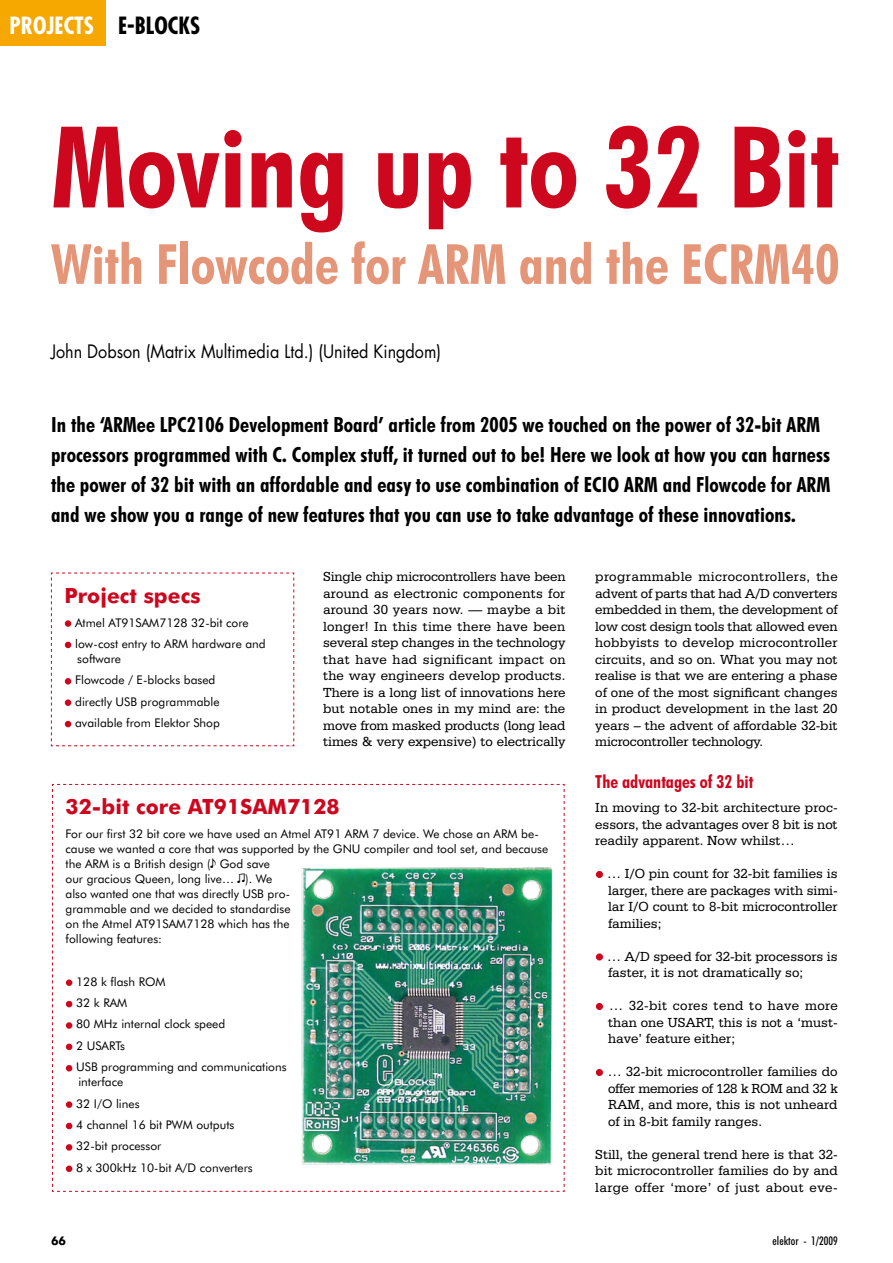
<style>
.page{position:relative;width:893px;height:1263px;background:#fff}
.page>*{position:absolute;margin:0;border:0;box-sizing:border-box;transform-origin:0 0}
.t1{font:700 condensed 113.25px "Futura BT";color:#cc071e}
.t2{font:700 condensed 55.5px "Futura BT";color:#e69678}
.t3{font:700 condensed 23.1px "Futura";color:#fff}
.t4{font:700 condensed 21px/30px "Futura BT";letter-spacing:.005em;color:#000}
.t5{font:700 21px "Futura BT";color:#cc071e}
.t6{font:18px "Futura";color:#000;scale:.9 1}
.t7{font:700 condensed 18px "Futura BT";color:#cc071e}
.t8{font:13.95px/16.5px "Serifa BT";color:#000;text-align:justify}
.t9{font:12px/15px "Futura BT";color:#000}
.t10{font:500 condensed 12px "Futura BT";color:#000}
.t11{font:700 12px "Futura BT";color:#000}
.s1{color:#000}
.s2{font-size:24px;color:#000}
.s3{color:#cc071e}
.s4{font-family:"Musicelements"}
</style>
<div class="page">
<div style="left:0;top:0;width:106px;height:46px;background:#f6a800"></div>
<div style="left:596px;top:871px;width:7px;height:7px;border:3px solid #cc071e;border-radius:50%"></div>
<div style="left:596px;top:953px;width:7px;height:7px;border:3px solid #cc071e;border-radius:50%"></div>
<div style="left:596px;top:1003px;width:7px;height:7px;border:3px solid #cc071e;border-radius:50%"></div>
<div style="left:596px;top:1069px;width:7px;height:7px;border:3px solid #cc071e;border-radius:50%"></div>
<svg style="left:52px;top:784px;width:513px;height:408px"></svg>
<img style="left:291px;top:860px;width:270px;height:312px">
<svg style="left:51px;top:572px;width:244px;height:174px"></svg>
<h3 class="t3" style="left:10px;top:11px;width:192px">PROJECTS <span class="s1">E</span><span class="s2">-</span><span class="s1">BLOCKS</span></h3>
<h1 class="t1" style="left:51px;top:98px;width:790px">Moving up to 32 Bit</h1>
<h2 class="t2" style="left:51px;top:230px;width:790px">With Flowcode for ARM and the ECRM40</h2>
<p class="t6" style="left:51px;top:339px;width:435px">John Dobson (Matrix Multimedia Ltd.) (United Kingdom)</p>
<p class="t4" style="left:51px;top:409px;width:781px">In the ‘ARMee LPC2106 Development Board’ article from 2005 we touched on the power of 32-bit ARM processors programmed with C. Complex stuff, it turned out to be! Here we look at how you can harness the power of 32 bit with an affordable and easy to use combination of ECIO ARM and Flowcode for ARM and we show you a range of new features that you can use to take advantage of these innovations.</p>
<p class="t8" style="left:323px;top:568px;width:244px">Single chip microcontrollers have been around as electronic components for around 30 years now. — maybe a bit longer! In this time there have been several step changes in the technology that have had significant impact on the way engineers develop products.<br>There is a long list of innovations here but notable ones in my mind are: the move from masked products (long lead times &amp; very expensive) to electrically</p>
<p class="t8" style="left:595px;top:568px;width:244px">programmable microcontrollers, the advent of parts that had A/D converters embedded in them, the development of low cost design tools that allowed even hobbyists to develop microcontroller circuits, and so on. What you may not realise is that we are entering a phase of one of the most significant changes in product development in the last 20 years – the advent of affordable 32-bit microcontroller technology.</p>
<p class="t7" style="left:595px;top:771px;width:160px">The advantages of 32 bit</p>
<p class="t8" style="left:595px;top:799px;width:244px">In moving to 32-bit architecture proc&shy;essors, the advantages over 8 bit is not readily apparent. Now whilst…</p>
<p class="t8" style="left:608px;top:865px;width:231px;text-indent:-13px"><span class="s3">•</span> … I/O pin count for 32-bit families is larger, there are packages with simi&shy;lar I/O count to 8-bit microcontroller families;</p>
<p class="t8" style="left:608px;top:947px;width:231px;text-indent:-13px"><span class="s3">•</span> … A/D speed for 32-bit processors is faster, it is not dramatically so;</p>
<p class="t8" style="left:608px;top:997px;width:231px;text-indent:-13px"><span class="s3">•</span> … 32-bit cores tend to have more than one USART, this is not a ‘must&shy;have’ feature either;</p>
<p class="t8" style="left:608px;top:1063px;width:231px;text-indent:-13px"><span class="s3">•</span> … 32-bit microcontroller families do offer memories of 128 k ROM and 32 k RAM, and more, this is not unheard of in 8-bit family ranges.</p>
<p class="t8" style="left:595px;top:1145px;width:244px">Still, the general trend here is that 32- bit microcontroller families do by and large offer ‘more’ of just about eve-</p>
<h3 class="t5" style="left:65px;top:583px;width:138px">Project specs</h3>
<p class="t9" style="left:65px;top:615px;width:186px"><span class="s3">•</span> Atmel AT91SAM7128 32-bit core</p>
<p class="t9" style="left:77px;top:636px;width:190px;text-indent:-13px"><span class="s3">•</span> low-cost entry to ARM hardware and software</p>
<p class="t9" style="left:65px;top:672px;width:152px"><span class="s3">•</span> Flowcode / E-blocks based</p>
<p class="t9" style="left:65px;top:694px;width:156px"><span class="s3">•</span> directly USB programmable</p>
<p class="t9" style="left:65px;top:715px;width:157px"><span class="s3">•</span> available from Elektor Shop</p>
<h3 class="t5" style="left:66px;top:794px;width:276px">32-bit core AT91SAM7128</h3>
<p class="t9" style="left:66px;top:826px;width:484px">For our first 32 bit core we have used an Atmel AT91 ARM 7 device. We chose an ARM be&shy;cause we wanted a core that was supported by the GNU compiler and tool set, and because the ARM is a British design (<span class="s4">s</span> God save<br>our gracious Queen, long live… <span class="s4">r</span>). We<br>also wanted one that was directly USB pro-<br>grammable and we decided to standardise<br>on the Atmel AT91SAM7128 which has the<br>following features:</p>
<p class="t9" style="left:66px;top:974px;width:102px"><span class="s3">•</span> 128 k flash ROM</p>
<p class="t9" style="left:66px;top:995px;width:63px"><span class="s3">•</span> 32 k RAM</p>
<p class="t9" style="left:66px;top:1016px;width:161px"><span class="s3">•</span> 80 MHz internal clock speed</p>
<p class="t9" style="left:66px;top:1038px;width:61px"><span class="s3">•</span> 2 USARTs</p>
<p class="t9" style="left:78px;top:1059px;width:210px;text-indent:-13px"><span class="s3">•</span> USB programming and communications interface</p>
<p class="t9" style="left:66px;top:1096px;width:75px"><span class="s3">•</span> 32 I/O lines</p>
<p class="t9" style="left:66px;top:1117px;width:170px"><span class="s3">•</span> 4 channel 16 bit PWM outputs</p>
<p class="t9" style="left:66px;top:1138px;width:97px"><span class="s3">•</span> 32-bit processor</p>
<p class="t9" style="left:66px;top:1160px;width:189px"><span class="s3">•</span> 8 x 300kHz 10-bit A/D converters</p>
<p class="t11" style="left:51px;top:1233px;width:16px">66</p>
<p class="t10" style="left:773px;top:1233px;width:67px">elektor - 1/2009</p>
</div>
